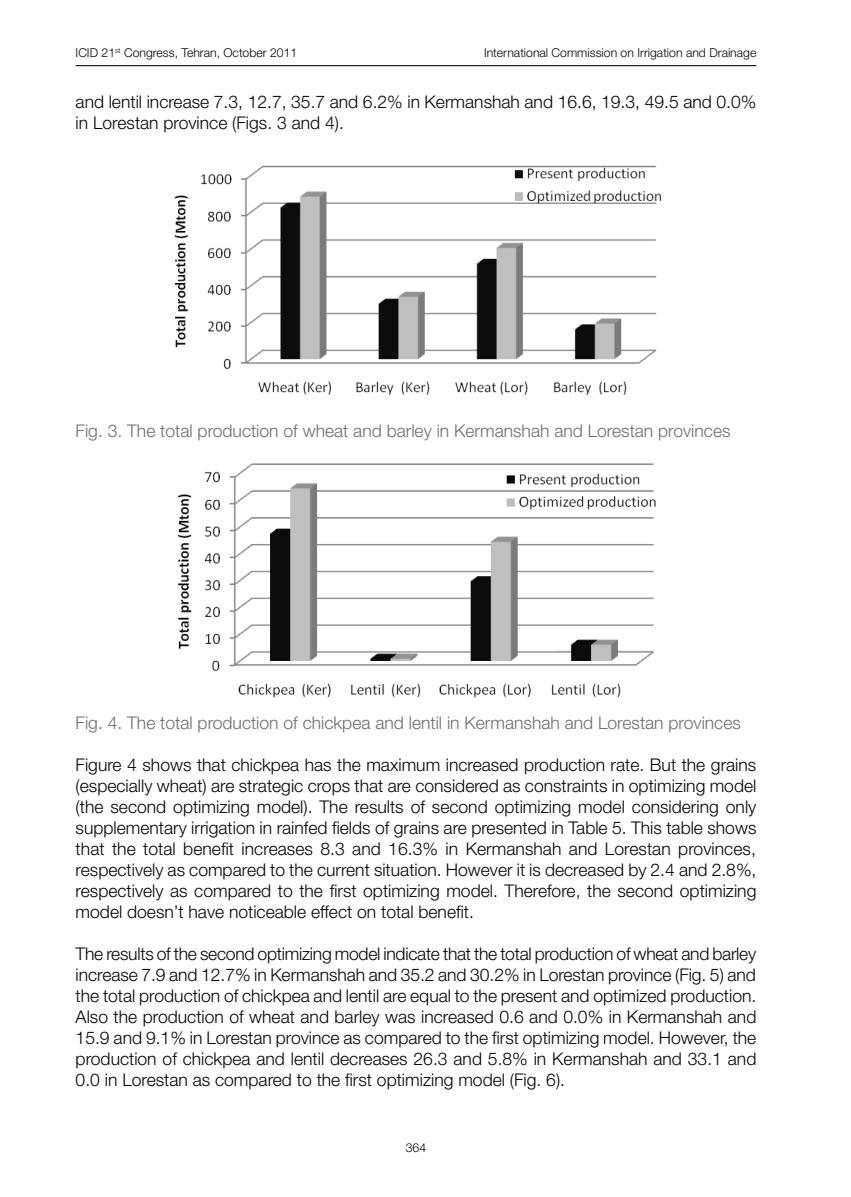
<style>
.page{position:relative;width:851px;height:1197px;background:#fff}
.page>*{position:absolute;margin:0;border:0;box-sizing:border-box;transform-origin:0 0}
.t1{font:300 17.5px/21px "Helvetica Neue";color:#040503;text-align:justify}
.t2{font:300 17.5px "Helvetica Neue";color:#6c6d70}
.t3{font:300 12.25px "Helvetica Neue";color:#040503}
</style>
<div class="page">
<hr style="left:76px;top:65px;width:680px;height:1px;background:#231f20">
<img style="left:174px;top:165px;width:488px;height:230px">
<img style="left:177px;top:463px;width:479px;height:235px">
<p class="t3" style="left:76px;top:45px;width:223px">ICID 21<sup>st</sup> Congress, Tehran, October 2011</p>
<p class="t3" style="left:484px;top:45px;width:274px">International Commission on Irrigation and Drainage</p>
<p class="t1" style="left:76px;top:91px;width:682px">and lentil increase 7.3, 12.7, 35.7 and 6.2% in Kermanshah and 16.6, 19.3, 49.5 and 0.0% in Lorestan province (Figs. 3 and 4).</p>
<p class="t2" style="left:76px;top:420px;width:656px">Fig. 3. The total production of wheat and barley in Kermanshah and Lorestan provinces</p>
<p class="t2" style="left:76px;top:712px;width:666px">Fig. 4. The total production of chickpea and lentil in Kermanshah and Lorestan provinces</p>
<p class="t1" style="left:76px;top:754px;width:682px">Figure 4 shows that chickpea has the maximum increased production rate. But the grains (especially wheat) are strategic crops that are considered as constraints in optimizing model (the second optimizing model). The results of second optimizing model considering only supplementary irrigation in rainfed fields of grains are presented in Table 5. This table shows that the total benefit increases 8.3 and 16.3% in Kermanshah and Lorestan provinces, respectively as compared to the current situation. However it is decreased by 2.4 and 2.8%, respectively as compared to the first optimizing model. Therefore, the second optimizing model doesn’t have noticeable effect on total benefit.</p>
<p class="t1" style="left:76px;top:943px;width:682px">The results of the second optimizing model indicate that the total production of wheat and barley increase 7.9 and 12.7% in Kermanshah and 35.2 and 30.2% in Lorestan province (Fig. 5) and the total production of chickpea and lentil are equal to the present and optimized production.<br>Also the production of wheat and barley was increased 0.6 and 0.0% in Kermanshah and 15.9 and 9.1% in Lorestan province as compared to the first optimizing model. However, the production of chickpea and lentil decreases 26.3 and 5.8% in Kermanshah and 33.1 and 0.0 in Lorestan as compared to the first optimizing model (Fig. 6).</p>
<p class="t3" style="left:406px;top:1141px;width:22px">364</p>
</div>
